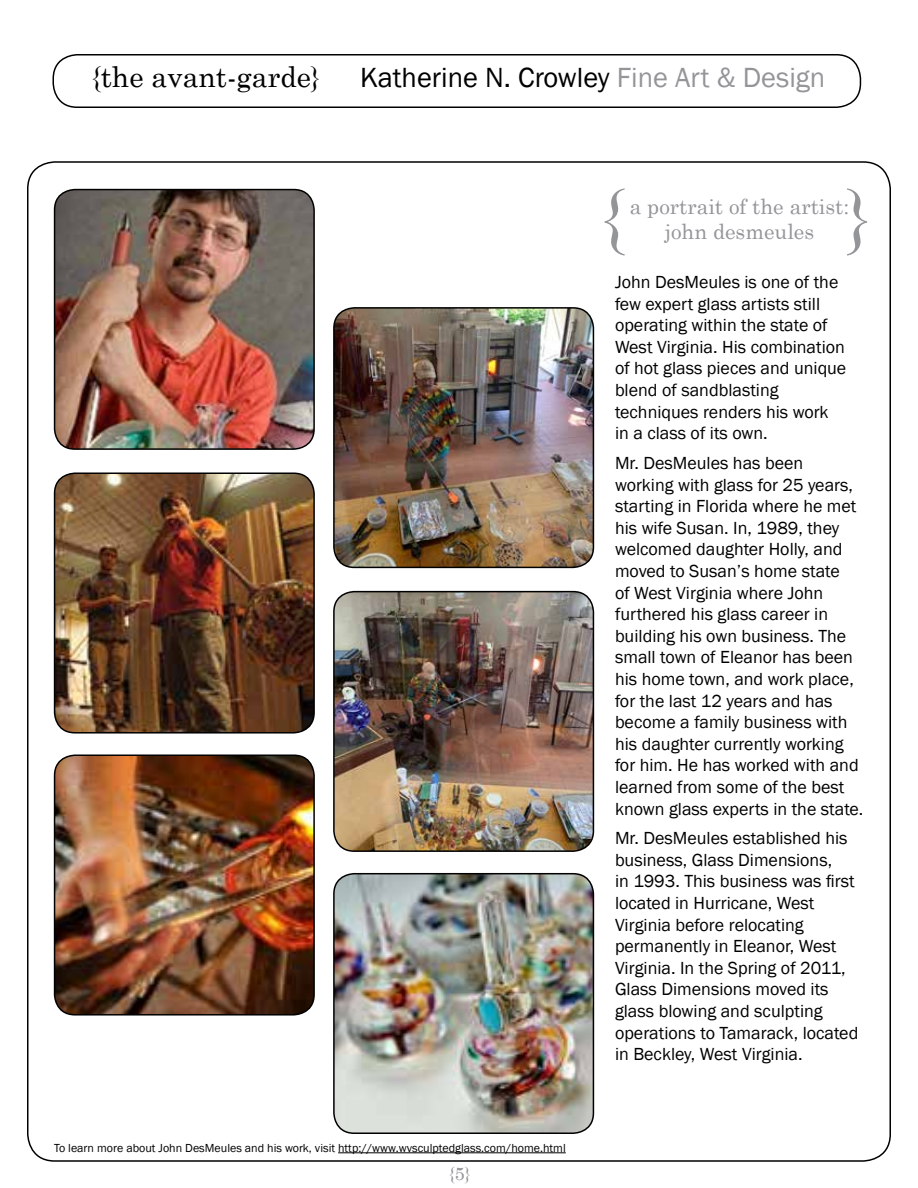
<style>
.page{position:relative;width:918px;height:1188px;background:#fff}
.page>*{position:absolute;margin:0;border:0;box-sizing:border-box;transform-origin:0 0}
.t1{font:72px "Century Schoolbook";color:#939598}
.t2{font:28.5px "Franklin Gothic";color:#000}
.t3{font:28.5px "Century Schoolbook";color:#000}
.t4{font:21px/25.2px "Century Schoolbook";color:#939598;text-align:center}
.t5{font:18px/21.6px "Franklin Gothic";color:#000}
.t6{font:18px "Century Schoolbook";color:#939598}
.t7{font:12px "Franklin Gothic";color:#000}
.s1{color:#939598}
</style>
<div class="page">
<img style="left:55px;top:190px;width:259px;height:259px">
<div style="left:54px;top:189px;width:261px;height:261px;border:2px solid #000;border-radius:20px"></div>
<div style="left:52px;top:54px;width:809px;height:54px;border:2px solid #000;border-radius:24px"></div>
<img style="left:334px;top:308px;width:259px;height:259px">
<div style="left:333px;top:307px;width:261px;height:261px;border:2px solid #000;border-radius:20px"></div>
<img style="left:334px;top:592px;width:259px;height:259px">
<div style="left:333px;top:591px;width:261px;height:261px;border:2px solid #000;border-radius:20px"></div>
<img style="left:334px;top:874px;width:259px;height:259px">
<div style="left:333px;top:873px;width:261px;height:261px;border:2px solid #000;border-radius:20px"></div>
<img style="left:55px;top:756px;width:259px;height:259px">
<div style="left:54px;top:754px;width:261px;height:262px;border:2px solid #000;border-radius:20px"></div>
<img style="left:55px;top:474px;width:259px;height:259px">
<div style="left:54px;top:472px;width:261px;height:262px;border:2px solid #000;border-radius:20px"></div>
<hr style="left:338px;top:1153px;width:228px;height:1px;background:#000">
<h2 class="t3" style="left:91px;top:53px;width:231px">{the avant-garde}</h2>
<h2 class="t2" style="left:360px;top:60px;width:467px">Katherine N. Crowley <span class="s1">Fine Art &amp; Design</span></h2>
<p class="t7" style="left:54px;top:1140px;width:513px">To learn more about John DesMeules and his work, visit http://www.wvsculptedglass.com/home.html</p>
<p class="t6" style="left:449px;top:1158px;width:23px">{5}</p>
<h1 class="t1" style="left:601px;top:155px;width:25px">{</h1>
<h1 class="t1" style="left:847px;top:155px;width:25px">}</h1>
<p class="t4" style="left:630px;top:192px;width:221px">a portrait of the artist: john desmeules</p>
<p class="t5" style="left:615px;top:272px;width:233px">John DesMeules is one of the few expert glass artists still operating within the state of<br>West Virginia. His combination of hot glass pieces and unique blend of sandblasting techniques renders his work in a class of its own.</p>
<p class="t5" style="left:615px;top:453px;width:250px">Mr. DesMeules has been working with glass for 25 years, starting in Florida where he met his wife Susan. In, 1989, they welcomed daughter Holly, and moved to Susan’s home state<br>of West Virginia where John furthered his glass career in building his own business. The small town of Eleanor has been his home town, and work place, for the last 12 years and has become a family business with his daughter currently working for him. He has worked with and learned from some of the best known glass experts in the state.</p>
<p class="t5" style="left:615px;top:828px;width:245px">Mr. DesMeules established his business, Glass Dimensions,<br>in 1993. This business was first located in Hurricane, West<br>Virginia before relocating permanently in Eleanor, West<br>Virginia. In the Spring of 2011,<br>Glass Dimensions moved its glass blowing and sculpting operations to Tamarack, located in Beckley, West Virginia.</p>
</div>
